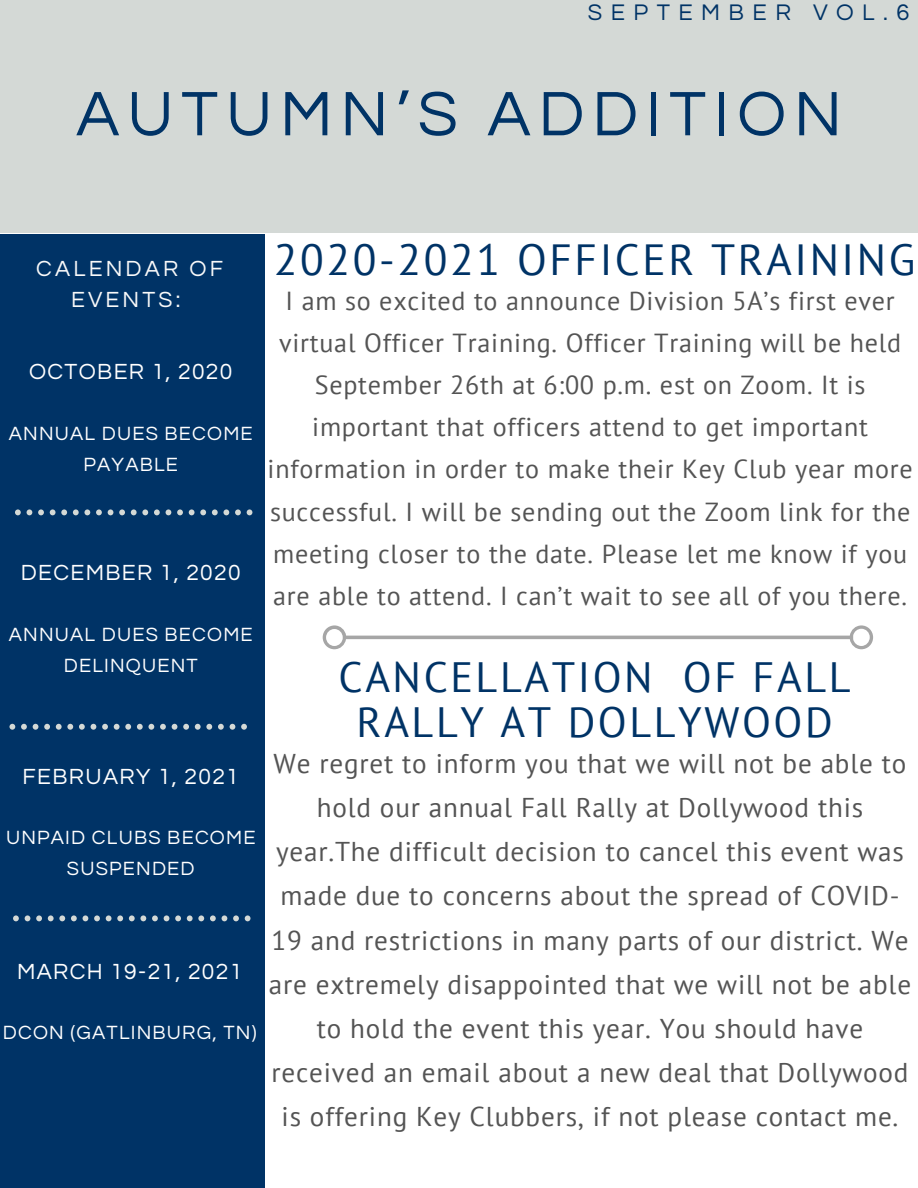
<style>
.page{position:relative;width:918px;height:1188px;background:#fff}
.page>*{position:absolute;margin:0;border:0;box-sizing:border-box;transform-origin:0 0}
.t1{font:65.25px "Questrial";letter-spacing:.12em;color:#036}
.t2{font:43.5px "PT Sans";letter-spacing:.06em;color:#036}
.t3{font:42.3px/45.5px "PT Sans";letter-spacing:.06em;color:#036;text-align:center}
.t4{font:27.15px/44.1px "PT Sans";letter-spacing:.03em;color:#545454;text-align:center}
.t5{font:26.1px/42px "PT Sans";letter-spacing:.03em;color:#545454;text-align:center}
.t6{font:23.55px "Questrial";letter-spacing:.36em;color:#036}
.t7{font:22.8px "Questrial";letter-spacing:.06em;color:#fff}
.t8{font:22.8px/31.2px "Questrial";letter-spacing:.14em;color:#f9f9f9;text-align:center}
.t9{font:19.95px/31.2px "Questrial";letter-spacing:.06em;color:#fff;text-align:center}
</style>
<div class="page">
<div style="left:0;top:234px;width:264px;height:954px;background:#036"></div>
<div style="left:0;top:0;width:918px;height:233px;background:#d4d9d6"></div>
<svg style="left:15px;top:509px;width:237px;height:6px"></svg>
<svg style="left:13px;top:915px;width:238px;height:6px"></svg>
<svg style="left:9px;top:724px;width:238px;height:6px"></svg>
<svg style="left:323px;top:625px;width:550px;height:24px"></svg>
<p class="t6" style="left:588px;top:1px;width:323px">SEPTEMBER VOL.6</p>
<h1 class="t1" style="left:76px;top:82px;width:767px">AUTUMN’S ADDITION</h1>
<p class="t8" style="left:36px;top:253px;width:188px">CALENDAR OF<br>EVENTS:</p>
<p class="t7" style="left:29px;top:361px;width:205px">OCTOBER 1, 2020</p>
<p class="t9" style="left:9px;top:418px;width:245px">ANNUAL DUES BECOME<br>PAYABLE</p>
<p class="t7" style="left:21px;top:562px;width:221px">DECEMBER 1, 2020</p>
<p class="t9" style="left:9px;top:619px;width:245px">ANNUAL DUES BECOME<br>DELINQUENT</p>
<p class="t7" style="left:23px;top:765px;width:218px">FEBRUARY 1, 2021</p>
<p class="t9" style="left:6px;top:822px;width:251px">UNPAID CLUBS BECOME<br>SUSPENDED</p>
<p class="t7" style="left:17px;top:960px;width:227px">MARCH 19-21, 2021</p>
<p class="t9" style="left:3px;top:1018px;width:255px">DCON (GATLINBURG, TN)</p>
<h2 class="t2" style="left:274px;top:231px;width:643px">2020-2021 OFFICER TRAINING</h2>
<p class="t5" style="left:268px;top:280px;width:647px">I am so excited to announce Division 5A’s first ever virtual Officer Training. Officer Training will be held September 26th at 6:00 p.m. est on Zoom. It is important that officers attend to get important information in order to make their Key Club year more successful. I will be sending out the Zoom link for the meeting closer to the date. Please let me know if you are able to attend. I can’t wait to see all of you there.</p>
<h3 class="t3" style="left:339px;top:653px;width:514px">CANCELLATION OF FALL<br>RALLY AT DOLLYWOOD</h3>
<p class="t4" style="left:269px;top:741px;width:644px">We regret to inform you that we will not be able to hold our annual Fall Rally at Dollywood this year.The difficult decision to cancel this event was made due to concerns about the spread of COVID-19 and restrictions in many parts of our district. We are extremely disappointed that we will not be able to hold the event this year. You should have received an email about a new deal that Dollywood is offering Key Clubbers, if not please contact me.</p>
</div>
